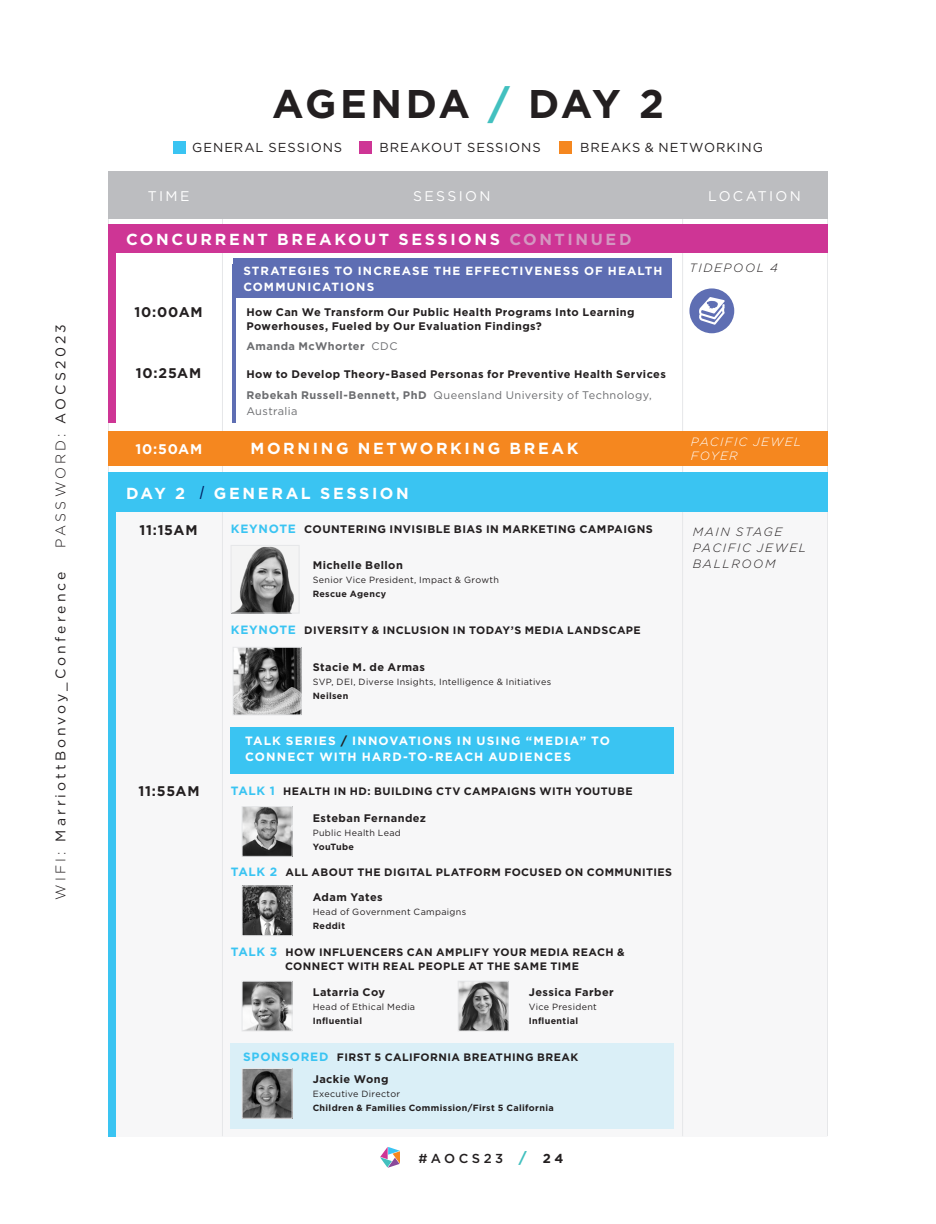
<style>
.page{position:relative;width:936px;height:1224px;background:#fff}
.page>*{position:absolute;margin:0;border:0;box-sizing:border-box;transform-origin:0 0}
._2_H1{font:700 40px "Gotham";letter-spacing:.04em;color:#231f20}
._1_Body{font:700 16px "Gotham";letter-spacing:.165em;color:#fff}
.t1{font:14px "Gotham";letter-spacing:.22em;color:#231f20}
._5_Agenda_Titles{font:700 14px "Gotham";letter-spacing:.05em;color:#231f20}
._4_Agenda_Header{font:14px "Gotham";letter-spacing:.17em;color:#fff}
.t2{font:300 14px "Gotham";letter-spacing:.23em;color:#231f20}
._5_Agenda_Titles-2{font:700 14px "Gotham";letter-spacing:.05em;color:#fff}
._3_Speakers{font:13px "Gotham";letter-spacing:.075em;color:#231f20}
.t3{font:500 13px "Gotham";letter-spacing:.265em;color:#231f20}
._6_Keynote_Title{font:700 12px/16px "Gotham";letter-spacing:.09em;color:#fff;text-align:center}
._5_Agenda_Location{font:italic 300 12px/16px "Gotham";letter-spacing:.135em;color:#231f20}
._5_Agenda_Location-2{font:italic 300 12px/14px "Gotham";letter-spacing:.11em;color:#fff}
._8_Breakout_Title{font:700 11.8px/16px "Gotham";letter-spacing:.09em;color:#fff}
._8_Session_Title{font:700 11px/14px "Gotham";letter-spacing:.04em;color:#231f20}
._3_Speakers-2{font:700 11px "Gotham";letter-spacing:.04em;color:#231f20}
._9_Session_Speakers{font:11px/16px "Gotham";letter-spacing:.035em;color:#6c6d70}
._6_Keynote_Title-2{font:700 11px "Gotham";letter-spacing:.045em;color:#231f20}
._9_Session_Speakers-2{font:700 11px "Gotham";letter-spacing:.04em;color:#6c6d70}
._6_Keynote_Title-3{font:700 10.8px "Gotham";letter-spacing:.04em;color:#231f20}
._3_Speakers-3{font:9px/14px "Gotham";letter-spacing:.035em;color:#231f20}
._3_Speakers-4{font:700 9px "Gotham";letter-spacing:.04em;color:#231f20}
._3_Speakers-5{font:700 9px "Gotham";letter-spacing:.005em;color:#231f20}
.s1{font-weight:400}
.s2{font-weight:300}
.s3{color:#42c0bf}
.s4{color:#d497c1}
.s5{font-weight:700}
.s6{font-family:"Good Headline Pro";font-weight:400;font-stretch:condensed;font-size:20px;color:#001f61}
.s7{font-size:12px;color:#3ac4f2}
.s8{color:#231f20}
.s9{font-weight:700;font-size:15px;color:#42c0bf}
</style>
<div class="page">
<hr style="left:222px;top:206px;width:1px;height:710px;background:#e6e7e9">
<hr style="left:108px;top:219px;width:1px;height:262px;background:#e6e7e9">
<hr style="left:682px;top:200px;width:1px;height:728px;background:#e6e7e9">
<svg style="left:380px;top:1147px;width:20px;height:21px"></svg>
<hr style="left:827px;top:200px;width:1px;height:936px;background:#e6e7e9">
<div style="left:109px;top:499px;width:718px;height:637px;background:#f7f7f8"></div>
<div style="left:108px;top:171px;width:720px;height:48px;background:#bcbdc0"></div>
<div style="left:231px;top:729px;width:443px;height:45px;background:#3ac4f2"></div>
<div style="left:108px;top:499px;width:7px;height:637px;background:#3ac4f2"></div>
<img style="left:235px;top:649px;width:64px;height:64px">
<div style="left:233px;top:647px;width:68px;height:68px;border:1px solid #e6e7e9"></div>
<img style="left:244px;top:808px;width:46px;height:47px">
<div style="left:242px;top:806px;width:50px;height:51px;border:1px solid #e6e7e9"></div>
<img style="left:244px;top:888px;width:46px;height:46px">
<div style="left:242px;top:886px;width:50px;height:50px;border:1px solid #e6e7e9"></div>
<img style="left:244px;top:983px;width:46px;height:46px">
<div style="left:242px;top:981px;width:50px;height:50px;border:1px solid #e6e7e9"></div>
<img style="left:460px;top:983px;width:46px;height:46px">
<div style="left:458px;top:981px;width:50px;height:50px;border:1px solid #e6e7e9"></div>
<div style="left:231px;top:1043px;width:443px;height:85px;background:#daeff7"></div>
<img style="left:244px;top:1070px;width:46px;height:46px">
<div style="left:242px;top:1068px;width:50px;height:50px;border:1px solid #e6e7e9"></div>
<img style="left:236px;top:547px;width:58px;height:64px">
<div style="left:231px;top:545px;width:68px;height:68px;border:1px solid #e6e7e9"></div>
<hr style="left:233px;top:264px;width:3px;height:158px;background:#5e6eb3">
<div style="left:233px;top:259px;width:439px;height:39px;background:#5e6eb3"></div>
<div style="left:108px;top:252px;width:7px;height:170px;background:#ce3595"></div>
<div style="left:108px;top:224px;width:720px;height:28px;background:#ce3595"></div>
<div style="left:359px;top:142px;width:12px;height:12px;background:#ce3595"></div>
<div style="left:559px;top:142px;width:12px;height:12px;background:#f5871f"></div>
<div style="left:173px;top:142px;width:12px;height:12px;background:#3ac4f2"></div>
<hr style="left:682px;top:512px;width:1px;height:624px;background:#e6e7e9">
<hr style="left:222px;top:512px;width:1px;height:624px;background:#e6e7e9">
<div style="left:689px;top:288px;width:45px;height:45px;background:#5e6eb3;border-radius:50%"></div>
<svg style="left:699px;top:297px;width:26px;height:28px"></svg>
<div style="left:231px;top:727px;width:443px;height:45px;background:#3ac4f2"></div>
<div style="left:108px;top:431px;width:720px;height:34px;background:#f5871f"></div>
<div style="left:108px;top:472px;width:720px;height:40px;background:#3ac4f2"></div>
<p class="t2" style="left:52px;top:548px;width:225px;rotate:-90deg">PASSWORD: <span class="s1">AOCS2023</span></p>
<p class="t1" style="left:51px;top:900px;width:330px;rotate:-90deg"><span class="s2">WIFI:</span> MarriottBonvoy_Conference</p>
<p class="_2_H1" style="left:272px;top:77px;width:393px">AGENDA <span class="s3">/</span> DAY 2</p>
<p class="_3_Speakers" style="left:192px;top:139px;width:151px">GENERAL SESSIONS</p>
<p class="_3_Speakers" style="left:380px;top:139px;width:163px">BREAKOUT SESSIONS</p>
<p class="_3_Speakers" style="left:580px;top:139px;width:184px">BREAKS &amp; NETWORKING</p>
<p class="_4_Agenda_Header" style="left:148px;top:187px;width:43px">TIME</p>
<p class="_4_Agenda_Header" style="left:413px;top:187px;width:79px">SESSION</p>
<p class="_4_Agenda_Header" style="left:708px;top:187px;width:94px">LOCATION</p>
<p class="_1_Body" style="left:126px;top:228px;width:507px">CONCURRENT BREAKOUT SESSIONS <span class="s4">CONTINUED</span></p>
<p class="_5_Agenda_Titles" style="left:134px;top:303px;width:70px">10:00AM</p>
<p class="_5_Agenda_Titles" style="left:136px;top:364px;width:67px">10:25AM</p>
<p class="_8_Breakout_Title" style="left:243px;top:263px;width:421px">STRATEGIES TO INCREASE THE EFFECTIVENESS OF HEALTH<br>COMMUNICATIONS</p>
<p class="_8_Session_Title" style="left:246px;top:305px;width:390px">How Can We Transform Our Public Health Programs Into Learning<br>Powerhouses, Fueled by Our Evaluation Findings?</p>
<p class="_9_Session_Speakers-2" style="left:246px;top:338px;width:153px">Amanda McWhorter <span class="s1">CDC</span></p>
<p class="_8_Session_Title" style="left:246px;top:367px;width:421px">How to Develop Theory-Based Personas for Preventive Health Services</p>
<p class="_9_Session_Speakers" style="left:246px;top:387px;width:407px"><span class="s5">Rebekah Russell-Bennett, PhD</span> Queensland University of Technology,<br>Australia</p>
<p class="_5_Agenda_Location" style="left:689px;top:259px;width:90px">TIDEPOOL 4</p>
<p class="_5_Agenda_Titles-2" style="left:135px;top:439px;width:68px">10:50AM</p>
<p class="_1_Body" style="left:251px;top:438px;width:329px">MORNING NETWORKING BREAK</p>
<p class="_5_Agenda_Location-2" style="left:691px;top:434px;width:112px">PACIFIC JEWEL<br>FOYER</p>
<p class="_1_Body" style="left:126px;top:483px;width:284px">DAY 2 <span class="s6">/</span> GENERAL SESSION</p>
<p class="_5_Agenda_Titles" style="left:140px;top:520px;width:60px">11:15AM</p>
<p class="_5_Agenda_Titles" style="left:138px;top:781px;width:63px">11:55AM</p>
<p class="_6_Keynote_Title-2" style="left:231px;top:522px;width:424px"><span class="s7">KEYNOTE</span> COUNTERING INVISIBLE BIAS IN MARKETING CAMPAIGNS</p>
<p class="_3_Speakers-2" style="left:313px;top:557px;width:92px">Michelle Bellon</p>
<p class="_3_Speakers-3" style="left:313px;top:572px;width:188px">Senior Vice President, Impact &amp; Growth<br><span class="s5">Rescue Agency</span></p>
<p class="_6_Keynote_Title-3" style="left:231px;top:623px;width:412px"><span class="s7">KEYNOTE</span> DIVERSITY &amp; INCLUSION IN TODAY’S MEDIA LANDSCAPE</p>
<p class="_3_Speakers-2" style="left:313px;top:660px;width:114px">Stacie M. de Armas</p>
<p class="_3_Speakers-3" style="left:313px;top:675px;width:240px">SVP, DEI, Diverse Insights, Intelligence &amp; Initiatives</p>
<p class="_3_Speakers-4" style="left:313px;top:690px;width:37px">Neilsen</p>
<p class="_6_Keynote_Title" style="left:245px;top:733px;width:366px;text-align:left">TALK SERIES <span class="s8">/</span> INNOVATIONS IN USING “MEDIA” TO<br>CONNECT WITH HARD-TO-REACH AUDIENCES</p>
<p class="_6_Keynote_Title" style="left:245px;top:733px;width:409px">P NEL 3 <span class="s8">/</span> INNOVATIONS IN USING “MEDIA” TO CONNECT</p>
<p class="_6_Keynote_Title" style="left:245px;top:734px;width:409px">PANEL 3 <span class="s8">/</span> INNOVATIONS IN USING “MEDIA” TO CONNECT<br>WITH HARD-TO-REACH AUDIENCES</p>
<p class="_6_Keynote_Title-3" style="left:231px;top:784px;width:403px"><span class="s7">TALK 1</span> HEALTH IN HD: BUILDING CTV CAMPAIGNS WITH YOUTUBE</p>
<p class="_3_Speakers-2" style="left:313px;top:810px;width:115px">Esteban Fernandez</p>
<p class="_3_Speakers-3" style="left:313px;top:825px;width:90px">Public Health Lead</p>
<p class="_3_Speakers-5" style="left:313px;top:840px;width:43px">YouTube</p>
<p class="_6_Keynote_Title-3" style="left:231px;top:865px;width:443px"><span class="s7">TALK 2</span> ALL ABOUT THE DIGITAL PLATFORM FOCUSED ON COMMUNITIES</p>
<p class="_3_Speakers-2" style="left:313px;top:890px;width:71px">Adam Yates</p>
<p class="_3_Speakers-3" style="left:313px;top:904px;width:155px">Head of Government Campaigns</p>
<p class="_3_Speakers-4" style="left:313px;top:920px;width:34px">Reddit</p>
<p class="_6_Keynote_Title-3" style="left:231px;top:946px;width:395px"><span class="s7">TALK 3</span> HOW INFLUENCERS CAN AMPLIFY YOUR MEDIA REACH &amp;</p>
<p class="_6_Keynote_Title-3" style="left:285px;top:960px;width:296px">CONNECT WITH REAL PEOPLE AT THE SAME TIME</p>
<p class="_3_Speakers-2" style="left:529px;top:985px;width:87px">Jessica Farber</p>
<p class="_3_Speakers-3" style="left:529px;top:1000px;width:70px">Vice President</p>
<p class="_3_Speakers-4" style="left:529px;top:1015px;width:51px">Influential</p>
<p class="_6_Keynote_Title-3" style="left:243px;top:1050px;width:337px"><span class="s7">SPONSORED</span> FIRST 5 CALIFORNIA BREATHING BREAK</p>
<p class="_3_Speakers-2" style="left:313px;top:1072px;width:77px">Jackie Wong</p>
<p class="_3_Speakers-3" style="left:313px;top:1087px;width:89px">Executive Director</p>
<p class="_3_Speakers-4" style="left:313px;top:1102px;width:243px">Children &amp; Families Commission/First 5 California</p>
<p class="_3_Speakers-2" style="left:313px;top:985px;width:74px">Latarria Coy</p>
<p class="_3_Speakers-3" style="left:313px;top:1000px;width:104px">Head of Ethical Media</p>
<p class="_3_Speakers-4" style="left:313px;top:1015px;width:51px">Influential</p>
<p class="t3" style="left:419px;top:1149px;width:146px">#AOCS23 <span class="s9">/</span> <span class="s5">24</span></p>
<p class="_5_Agenda_Location" style="left:693px;top:523px;width:115px">MAIN STAGE<br>PACIFIC JEWEL<br>BALLROOM</p>
</div>
